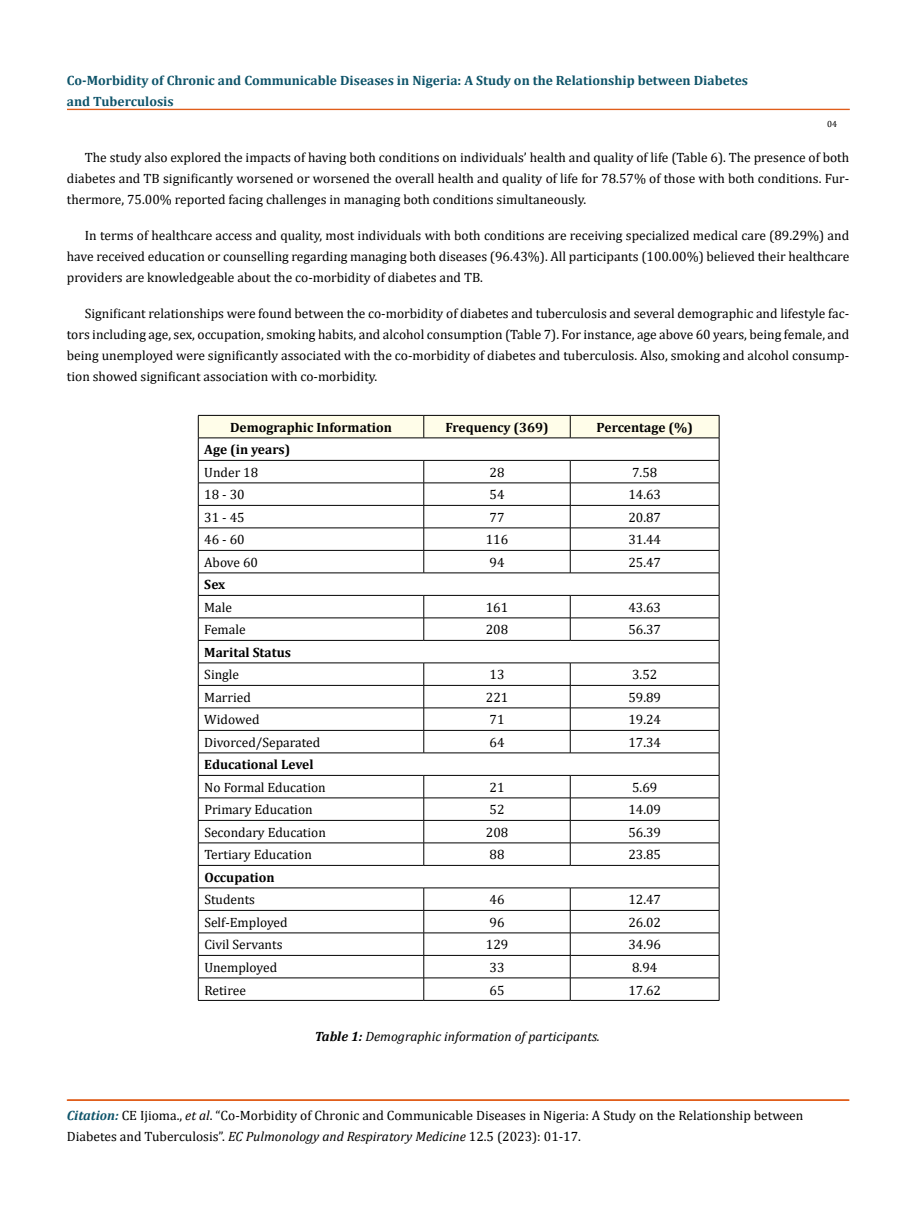
<style>
.page{position:relative;width:917px;height:1224px;background:#fff}
.page>*{position:absolute;margin:0;border:0;box-sizing:border-box;transform-origin:0 0}
.t1{font:13.5px/21px "Cambria";color:#000;text-align:justify}
.t2{font:700 13.5px/21px "Cambria";color:#0e546a}
.t3{font:700 13.5px "Cambria";color:#000}
.t4{font:italic 13.5px "Cambria";color:#000}
.t5{font:9px "Cambria";color:#000}
.s1{font-weight:700}
.s2{font-weight:700;font-style:italic;color:#0e546a}
.s3{font-style:italic}
</style>
<div class="page">
<div style="left:67px;top:109px;width:782px;height:1px;border:1px solid #e05d1a"></div>
<div style="left:67px;top:1100px;width:782px;height:1px;border:1px solid #e05d1a"></div>
<svg style="left:198px;top:415px;width:521px;height:585px"></svg>
<hr style="left:198px;top:1000px;width:226px;height:1px;background:#000">
<hr style="left:424px;top:1000px;width:146px;height:1px;background:#000">
<hr style="left:570px;top:1000px;width:149px;height:1px;background:#000">
<p class="t2" style="left:67px;top:69px;width:682px">Co-Morbidity of Chronic and Communicable Diseases in Nigeria: A Study on the Relationship between Diabetes and Tuberculosis</p>
<p class="t5" style="left:827px;top:118px;width:11px">04</p>
<p class="t1" style="left:67px;top:147px;width:783px;text-indent:18px">The study also explored the impacts of having both conditions on individuals’ health and quality of life (Table 6). The presence of both diabetes and TB significantly worsened or worsened the overall health and quality of life for 78.57% of those with both conditions. Fur&shy;thermore, 75.00% reported facing challenges in managing both conditions simultaneously.</p>
<p class="t1" style="left:67px;top:225px;width:783px;text-indent:18px">In terms of healthcare access and quality, most individuals with both conditions are receiving specialized medical care (89.29%) and have received education or counselling regarding managing both diseases (96.43%). All participants (100.00%) believed their healthcare providers are knowledgeable about the co-morbidity of diabetes and TB.</p>
<p class="t1" style="left:67px;top:303px;width:783px;text-indent:18px">Significant relationships were found between the co-morbidity of diabetes and tuberculosis and several demographic and lifestyle fac&shy;tors including age, sex, occupation, smoking habits, and alcohol consumption (Table 7). For instance, age above 60 years, being female, and being unemployed were significantly associated with the co-morbidity of diabetes and tuberculosis. Also, smoking and alcohol consump&shy;tion showed significant association with co-morbidity.</p>
<p class="t3" style="left:230px;top:418px;width:163px">Demographic Information</p>
<p class="t3" style="left:445px;top:418px;width:105px">Frequency (369)</p>
<p class="t3" style="left:596px;top:418px;width:98px">Percentage (%)</p>
<p class="t3" style="left:204px;top:440px;width:87px">Age (in years)</p>
<p class="t1" style="left:204px;top:462px;width:55px">Under 18</p>
<p class="t1" style="left:489px;top:462px;width:16px">28</p>
<p class="t1" style="left:632px;top:462px;width:27px">7.58</p>
<p class="t1" style="left:204px;top:484px;width:42px">18 - 30</p>
<p class="t1" style="left:489px;top:484px;width:16px">54</p>
<p class="t1" style="left:628px;top:484px;width:34px">14.63</p>
<p class="t1" style="left:204px;top:507px;width:42px">31 - 45</p>
<p class="t1" style="left:489px;top:507px;width:16px">77</p>
<p class="t1" style="left:628px;top:507px;width:34px">20.87</p>
<p class="t1" style="left:204px;top:529px;width:42px">46 - 60</p>
<p class="t1" style="left:486px;top:529px;width:24px">116</p>
<p class="t1" style="left:628px;top:529px;width:34px">31.44</p>
<p class="t1" style="left:204px;top:552px;width:55px">Above 60</p>
<p class="t1" style="left:489px;top:552px;width:16px">94</p>
<p class="t1" style="left:628px;top:552px;width:34px">25.47</p>
<p class="t3" style="left:204px;top:575px;width:23px">Sex</p>
<p class="t1" style="left:204px;top:597px;width:29px">Male</p>
<p class="t1" style="left:486px;top:597px;width:24px">161</p>
<p class="t1" style="left:628px;top:597px;width:34px">43.63</p>
<p class="t1" style="left:204px;top:619px;width:43px">Female</p>
<p class="t1" style="left:486px;top:619px;width:24px">208</p>
<p class="t1" style="left:628px;top:619px;width:34px">56.37</p>
<p class="t3" style="left:204px;top:643px;width:88px">Marital Status</p>
<p class="t1" style="left:204px;top:664px;width:36px">Single</p>
<p class="t1" style="left:489px;top:664px;width:16px">13</p>
<p class="t1" style="left:632px;top:664px;width:27px">3.52</p>
<p class="t1" style="left:204px;top:687px;width:48px">Married</p>
<p class="t1" style="left:486px;top:687px;width:24px">221</p>
<p class="t1" style="left:628px;top:687px;width:34px">59.89</p>
<p class="t1" style="left:204px;top:709px;width:57px">Widowed</p>
<p class="t1" style="left:489px;top:709px;width:16px">71</p>
<p class="t1" style="left:628px;top:709px;width:34px">19.24</p>
<p class="t1" style="left:204px;top:732px;width:118px">Divorced/Separated</p>
<p class="t1" style="left:489px;top:732px;width:16px">64</p>
<p class="t1" style="left:628px;top:732px;width:34px">17.34</p>
<p class="t3" style="left:204px;top:755px;width:111px">Educational Level</p>
<p class="t1" style="left:204px;top:777px;width:123px">No Formal Education</p>
<p class="t1" style="left:489px;top:777px;width:16px">21</p>
<p class="t1" style="left:632px;top:777px;width:27px">5.69</p>
<p class="t1" style="left:204px;top:799px;width:110px">Primary Education</p>
<p class="t1" style="left:489px;top:799px;width:16px">52</p>
<p class="t1" style="left:628px;top:799px;width:34px">14.09</p>
<p class="t1" style="left:204px;top:822px;width:123px">Secondary Education</p>
<p class="t1" style="left:486px;top:822px;width:24px">208</p>
<p class="t1" style="left:628px;top:822px;width:34px">56.39</p>
<p class="t1" style="left:204px;top:844px;width:109px">Tertiary Education</p>
<p class="t1" style="left:489px;top:844px;width:16px">88</p>
<p class="t1" style="left:628px;top:844px;width:34px">23.85</p>
<p class="t3" style="left:204px;top:868px;width:72px">Occupation</p>
<p class="t1" style="left:204px;top:889px;width:52px">Students</p>
<p class="t1" style="left:489px;top:889px;width:16px">46</p>
<p class="t1" style="left:628px;top:889px;width:34px">12.47</p>
<p class="t1" style="left:204px;top:912px;width:85px">Self-Employed</p>
<p class="t1" style="left:489px;top:912px;width:16px">96</p>
<p class="t1" style="left:628px;top:912px;width:34px">26.02</p>
<p class="t1" style="left:204px;top:934px;width:80px">Civil Servants</p>
<p class="t1" style="left:486px;top:934px;width:24px">129</p>
<p class="t1" style="left:628px;top:934px;width:34px">34.96</p>
<p class="t1" style="left:204px;top:957px;width:74px">Unemployed</p>
<p class="t1" style="left:489px;top:957px;width:16px">33</p>
<p class="t1" style="left:632px;top:957px;width:27px">8.94</p>
<p class="t1" style="left:204px;top:979px;width:43px">Retiree</p>
<p class="t1" style="left:489px;top:979px;width:16px">65</p>
<p class="t1" style="left:628px;top:979px;width:34px">17.62</p>
<p class="t4" style="left:315px;top:1027px;width:287px"><span class="s1">Table 1:</span> Demographic information of participants.</p>
<p class="t1" style="left:67px;top:1105px;width:738px"><span class="s2">Citation:</span> CE Ijioma., <span class="s3">et al</span>. “Co-Morbidity of Chronic and Communicable Diseases in Nigeria: A Study on the Relationship between<br>Diabetes and Tuberculosis”. <span class="s3">EC Pulmonology and Respiratory Medicine</span> 12.5 (2023): 01-17.</p>
</div>
